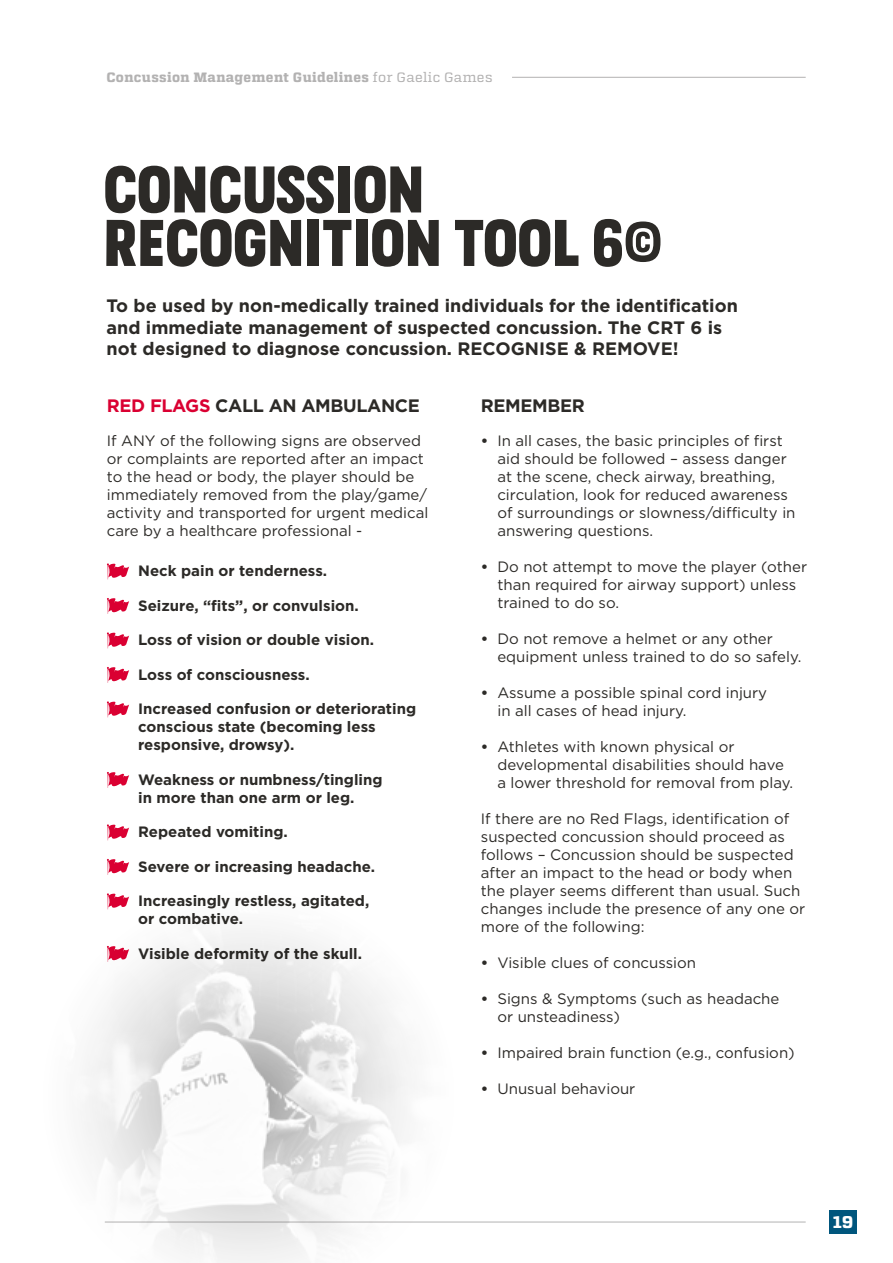
<style>
.page{position:relative;width:893px;height:1263px;background:#fff}
.page>*{position:absolute;margin:0;border:0;box-sizing:border-box;transform-origin:0 0}
.t1{font:66px/53.4px "Blooms Headline";color:#2c2a27}
.t2{font:700 18px/21.6px "Gotham";color:#2c2a27}
.t3{font:700 18px "Gotham";letter-spacing:-.02em;color:#2c2a27}
.t4{font:700 16.95px "Atletico";color:#fff}
.t5{font:15px/18px "Gotham";color:#2c2a27}
.t6{font:700 15px/18px "Gotham";color:#2c2a27}
.t7{font:700 13.5px "Atletico";letter-spacing:.03em;color:#b3b2b2}
.s1{font-weight:400}
.s2{color:#da0032}
.s3{font-weight:700}
</style>
<div class="page">
<div style="left:830px;top:1210px;width:27px;height:24px;background:#00567d"></div>
<hr style="left:512px;top:77px;width:294px;height:1px;background:#b3b2b2">
<hr style="left:105px;top:1222px;width:701px;height:1px;background:#b3b2b2">
<svg style="left:107px;top:563px;width:22px;height:16px"></svg>
<svg style="left:107px;top:598px;width:22px;height:16px"></svg>
<svg style="left:107px;top:632px;width:22px;height:16px"></svg>
<svg style="left:107px;top:667px;width:22px;height:16px"></svg>
<svg style="left:107px;top:701px;width:22px;height:16px"></svg>
<svg style="left:107px;top:772px;width:22px;height:16px"></svg>
<svg style="left:107px;top:824px;width:22px;height:16px"></svg>
<img style="left:84px;top:859px;width:415px;height:404px">
<p class="t7" style="left:106px;top:69px;width:387px">Concussion Management Guidelines <span class="s1">for Gaelic Games</span></p>
<h1 class="t1" style="left:103px;top:157px;width:561px">CONCUSSION<br>RECOGNITION TOOL 6©</h1>
<p class="t2" style="left:106px;top:295px;width:633px">To be used by non-medically trained individuals for the identification and immediate management of suspected concussion. The CRT 6 is not designed to diagnose concussion. RECOGNISE &amp; REMOVE!</p>
<p class="t3" style="left:107px;top:394px;width:314px"><span class="s2">RED FLAGS</span> CALL AN AMBULANCE</p>
<p class="t5" style="left:107px;top:431px;width:323px">If ANY of the following signs are observed or complaints are reported after an impact to the head or body, the player should be immediately removed from the play/game/ activity and transported for urgent medical care by a healthcare professional -</p>
<p class="t6" style="left:138px;top:562px;width:190px">Neck pain or tenderness.</p>
<p class="t6" style="left:138px;top:596px;width:222px">Seizure, “fits”, or convulsion.</p>
<p class="t6" style="left:138px;top:631px;width:237px">Loss of vision or double vision.</p>
<p class="t6" style="left:138px;top:665px;width:173px">Loss of consciousness.</p>
<p class="t6" style="left:138px;top:700px;width:279px">Increased confusion or deteriorating conscious state (becoming less responsive, drowsy).</p>
<p class="t6" style="left:138px;top:770px;width:246px">Weakness or numbness/tingling in more than one arm or leg.</p>
<p class="t6" style="left:138px;top:823px;width:151px">Repeated vomiting.</p>
<p class="t6" style="left:138px;top:857px;width:238px">Severe or increasing headache.</p>
<p class="t6" style="left:138px;top:892px;width:233px">Increasingly restless, agitated, or combative.</p>
<p class="t6" style="left:138px;top:944px;width:225px">Visible deformity of the skull.</p>
<p class="t3" style="left:481px;top:394px;width:105px">REMEMBER</p>
<p class="t5" style="left:497px;top:431px;width:300px;text-indent:-16px"><span class="s3">•</span> In all cases, the basic principles of first aid should be followed – assess danger at the scene, check airway, breathing, circulation, look for reduced awareness of surroundings or slowness/difficulty in answering questions.</p>
<p class="t5" style="left:497px;top:557px;width:311px;text-indent:-16px"><span class="s3">•</span> Do not attempt to move the player (other than required for airway support) unless trained to do so.</p>
<p class="t5" style="left:497px;top:629px;width:305px;text-indent:-16px"><span class="s3">•</span> Do not remove a helmet or any other equipment unless trained to do so safely.</p>
<p class="t5" style="left:497px;top:683px;width:271px;text-indent:-16px"><span class="s3">•</span> Assume a possible spinal cord injury in all cases of head injury.</p>
<p class="t5" style="left:497px;top:737px;width:297px;text-indent:-16px"><span class="s3">•</span> Athletes with known physical or developmental disabilities should have a lower threshold for removal from play.</p>
<p class="t5" style="left:481px;top:809px;width:326px">If there are no Red Flags, identification of suspected concussion should proceed as follows – Concussion should be suspected after an impact to the head or body when the player seems different than usual. Such changes include the presence of any one or more of the following:</p>
<p class="t5" style="left:481px;top:953px;width:217px"><span class="s3">•</span> Visible clues of concussion</p>
<p class="t5" style="left:497px;top:989px;width:283px;text-indent:-16px"><span class="s3">•</span> Signs &amp; Symptoms (such as headache or unsteadiness)</p>
<p class="t5" style="left:481px;top:1043px;width:315px"><span class="s3">•</span> Impaired brain function (e.g., confusion)</p>
<p class="t5" style="left:481px;top:1079px;width:156px"><span class="s3">•</span> Unusual behaviour</p>
<p class="t4" style="left:833px;top:1212px;width:22px">19</p>
</div>
